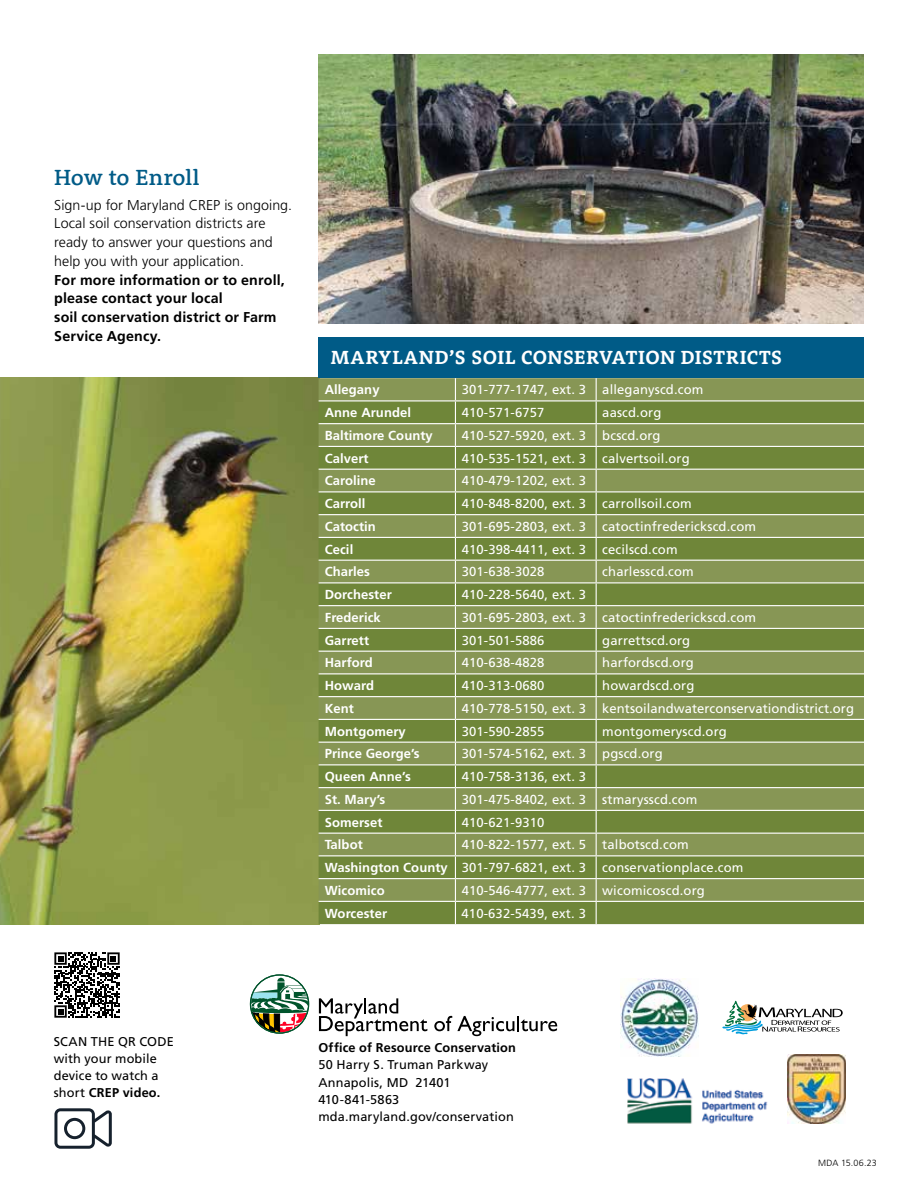
<style>
.page{position:relative;width:918px;height:1188px;background:#fff}
.page>*{position:absolute;margin:0;border:0;box-sizing:border-box;transform-origin:0 0}
.t1{font:500 22.5px "Rooney";letter-spacing:-.005em;color:#005b87}
.t2{font:700 19.5px "Rooney";letter-spacing:.02em;color:#fff}
.t3{font:300 14.25px/18.8px "Frutiger LT Pro";letter-spacing:.005em;color:#000}
.t4{font:700 14.25px/18.8px "Frutiger LT Pro";letter-spacing:.01em;color:#000}
.t5{font:13.05px/22.8px "Frutiger LT Pro";letter-spacing:.01em;color:#fff}
.t6{font:700 13.05px "Frutiger LT Pro";letter-spacing:.005em;color:#fff}
.t7{font:12.75px/17.2px "Frutiger LT Pro";letter-spacing:.01em;color:#000}
.t8{font:700 12.75px "Frutiger LT Pro";letter-spacing:.015em;color:#000}
.t9{font:300 9px "Frutiger LT Pro";letter-spacing:.02em;color:#000}
.s1{font-weight:700}
</style>
<div class="page">
<img style="left:0;top:378px;width:319px;height:546px">
<div style="left:319px;top:378px;width:545px;height:22px;background:#879655"></div>
<svg style="left:319px;top:401px;width:545px;height:523px;background:#7c8f49"></svg>
<hr style="left:319px;top:423px;width:136px;height:1px;background:#fff">
<hr style="left:455px;top:423px;width:141px;height:1px;background:#fff">
<hr style="left:596px;top:423px;width:268px;height:1px;background:#fff">
<hr style="left:319px;top:446px;width:136px;height:1px;background:#fff">
<hr style="left:455px;top:446px;width:141px;height:1px;background:#fff">
<hr style="left:596px;top:446px;width:268px;height:1px;background:#fff">
<hr style="left:319px;top:469px;width:136px;height:1px;background:#fff">
<hr style="left:455px;top:469px;width:141px;height:1px;background:#fff">
<hr style="left:596px;top:469px;width:268px;height:1px;background:#fff">
<hr style="left:319px;top:491px;width:136px;height:1px;background:#fff">
<hr style="left:455px;top:491px;width:141px;height:1px;background:#fff">
<hr style="left:596px;top:491px;width:268px;height:1px;background:#fff">
<hr style="left:319px;top:514px;width:136px;height:1px;background:#fff">
<hr style="left:455px;top:514px;width:141px;height:1px;background:#fff">
<hr style="left:596px;top:514px;width:268px;height:1px;background:#fff">
<hr style="left:319px;top:537px;width:136px;height:1px;background:#fff">
<hr style="left:455px;top:537px;width:141px;height:1px;background:#fff">
<hr style="left:596px;top:537px;width:268px;height:1px;background:#fff">
<hr style="left:319px;top:560px;width:136px;height:1px;background:#fff">
<hr style="left:455px;top:560px;width:141px;height:1px;background:#fff">
<hr style="left:596px;top:560px;width:268px;height:1px;background:#fff">
<hr style="left:319px;top:582px;width:136px;height:1px;background:#fff">
<hr style="left:455px;top:582px;width:141px;height:1px;background:#fff">
<hr style="left:596px;top:582px;width:268px;height:1px;background:#fff">
<hr style="left:319px;top:605px;width:136px;height:1px;background:#fff">
<hr style="left:455px;top:605px;width:141px;height:1px;background:#fff">
<hr style="left:596px;top:605px;width:268px;height:1px;background:#fff">
<hr style="left:319px;top:628px;width:136px;height:1px;background:#fff">
<hr style="left:455px;top:628px;width:141px;height:1px;background:#fff">
<hr style="left:596px;top:628px;width:268px;height:1px;background:#fff">
<hr style="left:319px;top:651px;width:136px;height:1px;background:#fff">
<hr style="left:455px;top:651px;width:141px;height:1px;background:#fff">
<hr style="left:596px;top:651px;width:268px;height:1px;background:#fff">
<hr style="left:319px;top:673px;width:136px;height:1px;background:#fff">
<hr style="left:455px;top:673px;width:141px;height:1px;background:#fff">
<hr style="left:596px;top:673px;width:268px;height:1px;background:#fff">
<hr style="left:319px;top:696px;width:136px;height:1px;background:#fff">
<hr style="left:455px;top:696px;width:141px;height:1px;background:#fff">
<hr style="left:596px;top:696px;width:268px;height:1px;background:#fff">
<hr style="left:319px;top:719px;width:136px;height:1px;background:#fff">
<hr style="left:455px;top:719px;width:141px;height:1px;background:#fff">
<hr style="left:596px;top:719px;width:268px;height:1px;background:#fff">
<hr style="left:319px;top:742px;width:136px;height:1px;background:#fff">
<hr style="left:455px;top:742px;width:141px;height:1px;background:#fff">
<hr style="left:596px;top:742px;width:268px;height:1px;background:#fff">
<hr style="left:319px;top:764px;width:136px;height:1px;background:#fff">
<hr style="left:455px;top:764px;width:141px;height:1px;background:#fff">
<hr style="left:596px;top:764px;width:268px;height:1px;background:#fff">
<hr style="left:319px;top:787px;width:136px;height:1px;background:#fff">
<hr style="left:455px;top:787px;width:141px;height:1px;background:#fff">
<hr style="left:596px;top:787px;width:268px;height:1px;background:#fff">
<hr style="left:319px;top:810px;width:136px;height:1px;background:#fff">
<hr style="left:455px;top:810px;width:141px;height:1px;background:#fff">
<hr style="left:596px;top:810px;width:268px;height:1px;background:#fff">
<hr style="left:319px;top:833px;width:136px;height:1px;background:#fff">
<hr style="left:455px;top:833px;width:141px;height:1px;background:#fff">
<hr style="left:596px;top:833px;width:268px;height:1px;background:#fff">
<hr style="left:319px;top:855px;width:136px;height:1px;background:#fff">
<hr style="left:455px;top:855px;width:141px;height:1px;background:#fff">
<hr style="left:596px;top:855px;width:268px;height:1px;background:#fff">
<hr style="left:319px;top:878px;width:136px;height:1px;background:#fff">
<hr style="left:455px;top:878px;width:141px;height:1px;background:#fff">
<hr style="left:596px;top:878px;width:268px;height:1px;background:#fff">
<hr style="left:319px;top:901px;width:136px;height:1px;background:#fff">
<hr style="left:455px;top:901px;width:141px;height:1px;background:#fff">
<svg style="left:455px;top:378px;width:1px;height:546px"></svg>
<hr style="left:596px;top:901px;width:268px;height:1px;background:#fff">
<svg style="left:596px;top:378px;width:1px;height:546px"></svg>
<div style="left:319px;top:338px;width:545px;height:40px;background:#005b87"></div>
<img style="left:319px;top:54px;width:545px;height:270px">
<svg style="left:319px;top:998px;width:108px;height:38px"></svg>
<svg style="left:434px;top:1016px;width:123px;height:20px"></svg>
<svg style="left:250px;top:974px;width:59px;height:60px"></svg>
<img style="left:621px;top:979px;width:77px;height:77px">
<svg style="left:722px;top:1001px;width:121px;height:33px"></svg>
<img style="left:788px;top:1055px;width:57px;height:68px">
<img style="left:628px;top:1078px;width:140px;height:46px">
<svg style="left:54px;top:952px;width:66px;height:66px"></svg>
<svg style="left:54px;top:1108px;width:58px;height:41px"></svg>
<h1 class="t1" style="left:54px;top:163px;width:147px">How to Enroll</h1>
<p class="t3" style="left:54px;top:195px;width:239px">Sign-up for Maryland CREP is ongoing.<br>Local soil conservation districts are ready to answer your questions and help you with your application.</p>
<p class="t4" style="left:54px;top:270px;width:232px">For more information or to enroll, please contact your local<br>soil conservation district or Farm<br>Service Agency.</p>
<h2 class="t2" style="left:331px;top:345px;width:453px">MARYLAND’S SOIL CONSERVATION DISTRICTS</h2>
<p class="t6" style="left:325px;top:382px;width:56px">Allegany</p>
<p class="t5" style="left:462px;top:379px;width:243px">301-777-1747, ext. 3 alleganyscd.com</p>
<p class="t6" style="left:325px;top:405px;width:88px">Anne Arundel</p>
<p class="t5" style="left:462px;top:401px;width:84px">410-571-6757</p>
<p class="t5" style="left:602px;top:401px;width:61px">aascd.org</p>
<p class="t6" style="left:325px;top:428px;width:110px">Baltimore County</p>
<p class="t5" style="left:462px;top:424px;width:200px">410-527-5920, ext. 3 bcscd.org</p>
<p class="t6" style="left:325px;top:450px;width:45px">Calvert</p>
<p class="t5" style="left:462px;top:447px;width:229px">410-535-1521, ext. 3 calvertsoil.org</p>
<p class="t6" style="left:325px;top:473px;width:52px">Caroline</p>
<p class="t5" style="left:462px;top:470px;width:126px">410-479-1202, ext. 3</p>
<p class="t6" style="left:325px;top:496px;width:42px">Carroll</p>
<p class="t5" style="left:462px;top:492px;width:232px">410-848-8200, ext. 3 carrollsoil.com</p>
<p class="t6" style="left:325px;top:519px;width:53px">Catoctin</p>
<p class="t5" style="left:462px;top:515px;width:296px">301-695-2803, ext. 3 catoctinfrederickscd.com</p>
<p class="t6" style="left:325px;top:541px;width:30px">Cecil</p>
<p class="t5" style="left:462px;top:538px;width:217px">410-398-4411, ext. 3 cecilscd.com</p>
<p class="t6" style="left:325px;top:564px;width:47px">Charles</p>
<p class="t5" style="left:462px;top:561px;width:84px">301-638-3028</p>
<p class="t5" style="left:602px;top:561px;width:93px">charlesscd.com</p>
<p class="t6" style="left:325px;top:587px;width:69px">Dorchester</p>
<p class="t5" style="left:462px;top:583px;width:126px">410-228-5640, ext. 3</p>
<p class="t6" style="left:325px;top:610px;width:58px">Frederick</p>
<p class="t5" style="left:462px;top:606px;width:296px">301-695-2803, ext. 3 catoctinfrederickscd.com</p>
<p class="t6" style="left:325px;top:632px;width:46px">Garrett</p>
<p class="t5" style="left:462px;top:629px;width:84px">301-501-5886</p>
<p class="t5" style="left:602px;top:629px;width:89px">garrettscd.org</p>
<p class="t6" style="left:325px;top:655px;width:50px">Harford</p>
<p class="t5" style="left:462px;top:652px;width:84px">410-638-4828</p>
<p class="t5" style="left:602px;top:652px;width:93px">harfordscd.org</p>
<p class="t6" style="left:325px;top:678px;width:51px">Howard</p>
<p class="t5" style="left:462px;top:674px;width:84px">410-313-0680</p>
<p class="t5" style="left:602px;top:674px;width:94px">howardscd.org</p>
<p class="t6" style="left:325px;top:701px;width:31px">Kent</p>
<p class="t5" style="left:462px;top:697px;width:394px">410-778-5150, ext. 3 kentsoilandwaterconservationdistrict.org</p>
<p class="t6" style="left:325px;top:723px;width:83px">Montgomery</p>
<p class="t5" style="left:462px;top:720px;width:84px">301-590-2855</p>
<p class="t5" style="left:602px;top:720px;width:126px">montgomeryscd.org</p>
<p class="t6" style="left:325px;top:746px;width:96px">Prince George’s</p>
<p class="t5" style="left:462px;top:743px;width:202px">301-574-5162, ext. 3 pgscd.org</p>
<p class="t6" style="left:325px;top:769px;width:88px">Queen Anne’s</p>
<p class="t5" style="left:462px;top:765px;width:126px">410-758-3136, ext. 3</p>
<p class="t6" style="left:325px;top:792px;width:62px">St. Mary’s</p>
<p class="t5" style="left:462px;top:788px;width:237px">301-475-8402, ext. 3 stmarysscd.com</p>
<p class="t6" style="left:325px;top:814px;width:59px">Somerset</p>
<p class="t5" style="left:462px;top:811px;width:84px">410-621-9310</p>
<p class="t6" style="left:325px;top:837px;width:40px">Talbot</p>
<p class="t5" style="left:325px;top:834px;width:420px;text-indent:137px">410-822-1577, ext. 5 talbotscd.com<br><span class="s1">Washington County</span> 301-797-6821, ext. 3 conservationplace.com<br><span class="s1">Wicomico</span></p>
<p class="t5" style="left:462px;top:879px;width:245px">410-546-4777, ext. 3 wicomicoscd.org</p>
<p class="t6" style="left:325px;top:905px;width:64px">Worcester</p>
<p class="t5" style="left:462px;top:902px;width:126px">410-632-5439, ext. 3</p>
<p class="t7" style="left:54px;top:1033px;width:122px">SCAN THE QR CODE with your mobile device to watch a short <span class="s1">CREP video.</span></p>
<p class="t8" style="left:318px;top:1040px;width:199px">Office of Resource Conservation</p>
<p class="t7" style="left:318px;top:1056px;width:197px">50 Harry S. Truman Parkway<br>Annapolis, MD 21401<br>410-841-5863 mda.maryland.gov/conservation</p>
<p class="t9" style="left:818px;top:1158px;width:60px">MDA 15.06.23</p>
</div>
